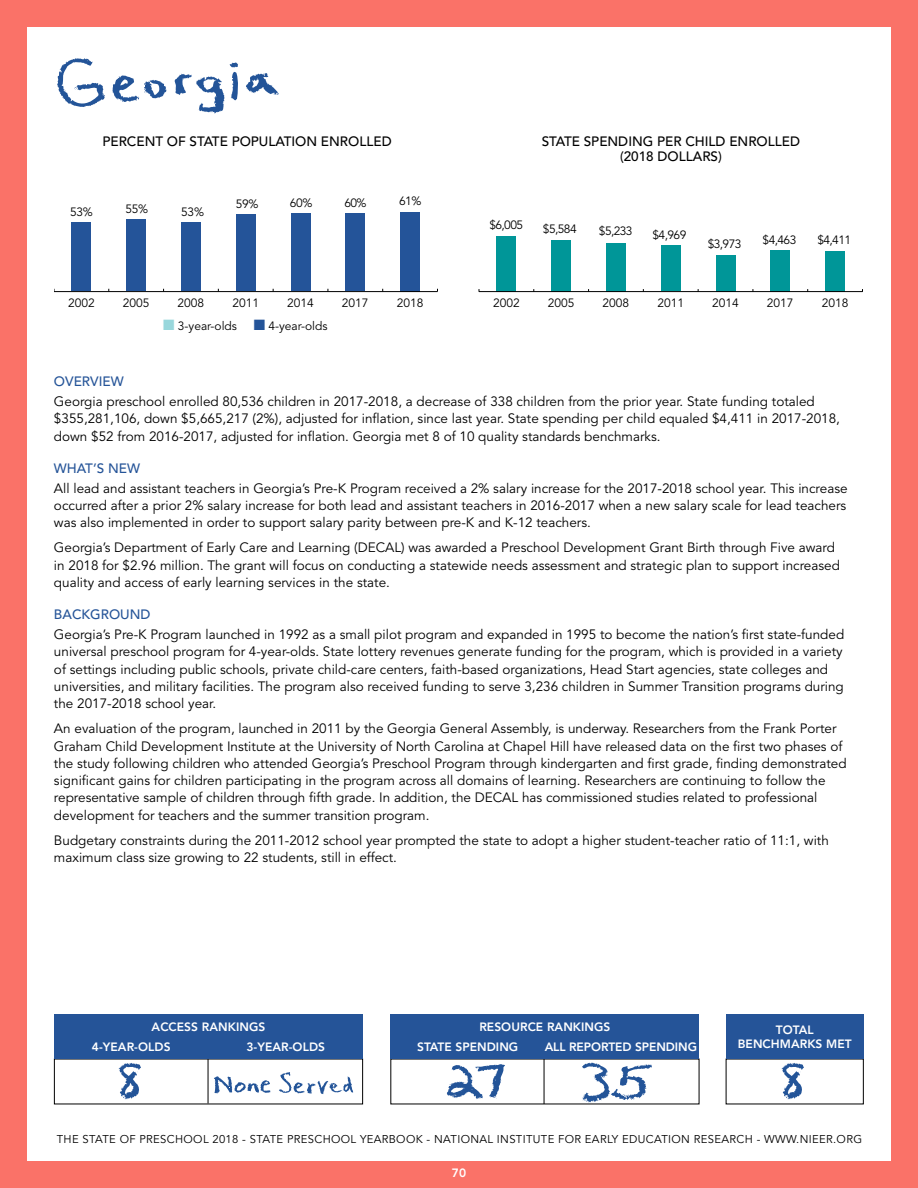
<style>
.page{position:relative;width:918px;height:1188px;background:#fa7268}
.page>*{position:absolute;margin:0;border:0;box-sizing:border-box;transform-origin:0 0}
.t1{font:13.5px/17.2px "Avenir";color:#000}
.t2{font:500 13.5px/15px "Avenir";color:#000;text-align:center}
.t3{font:500 13.5px "Avenir";color:#255498}
.t4{font:12px "Avenir";color:#000}
.t5{font:800 12px/20.1px "Avenir";letter-spacing:.005em;color:#fff}
.t6{font:11.25px "Avenir";letter-spacing:.03em;color:#000}
.s1{color:#98d7dc}
.s2{color:#245499}
</style>
<div class="page">
<div style="left:27px;top:27px;width:864px;height:1134px;background:#fff"></div>
<hr style="left:208px;top:1057px;width:1px;height:46px;background:#000">
<hr style="left:544px;top:1058px;width:1px;height:46px;background:#000">
<div style="left:54px;top:1014px;width:309px;height:45px;background:#255498"></div>
<div style="left:390px;top:1014px;width:309px;height:45px;background:#255498"></div>
<div style="left:726px;top:1014px;width:138px;height:45px;background:#255498"></div>
<div style="left:72px;top:222px;width:19px;height:69px;background:#245499"></div>
<div style="left:126px;top:220px;width:20px;height:71px;background:#245499"></div>
<div style="left:181px;top:222px;width:20px;height:69px;background:#245499"></div>
<div style="left:236px;top:214px;width:20px;height:77px;background:#245499"></div>
<div style="left:291px;top:213px;width:19px;height:78px;background:#245499"></div>
<div style="left:345px;top:213px;width:20px;height:78px;background:#245499"></div>
<div style="left:400px;top:212px;width:20px;height:79px;background:#245499"></div>
<div style="left:497px;top:236px;width:19px;height:55px;background:#009698"></div>
<div style="left:551px;top:240px;width:20px;height:51px;background:#009698"></div>
<div style="left:606px;top:243px;width:20px;height:48px;background:#009698"></div>
<div style="left:661px;top:246px;width:20px;height:45px;background:#009698"></div>
<div style="left:716px;top:255px;width:19px;height:36px;background:#009698"></div>
<div style="left:770px;top:250px;width:20px;height:41px;background:#009698"></div>
<div style="left:825px;top:251px;width:20px;height:40px;background:#009698"></div>
<hr style="left:54px;top:291px;width:384px;height:1px;background:#000">
<hr style="left:479px;top:291px;width:384px;height:1px;background:#000">
<svg style="left:214px;top:1076px;width:57px;height:18px"></svg>
<svg style="left:279px;top:1072px;width:74px;height:22px"></svg>
<svg style="left:57px;top:58px;width:48px;height:49px"></svg>
<svg style="left:246px;top:73px;width:33px;height:22px"></svg>
<svg style="left:112px;top:62px;width:126px;height:52px"></svg>
<svg style="left:782px;top:1063px;width:22px;height:36px"></svg>
<svg style="left:119px;top:1063px;width:22px;height:36px"></svg>
<svg style="left:582px;top:1063px;width:70px;height:39px"></svg>
<svg style="left:447px;top:1064px;width:58px;height:35px"></svg>
<p class="t2" style="left:102px;top:134px;width:291px">PERCENT OF STATE POPULATION ENROLLED</p>
<p class="t2" style="left:542px;top:134px;width:260px">STATE SPENDING PER CHILD ENROLLED (2018 DOLLARS)</p>
<p class="t4" style="left:70px;top:205px;width:24px">53%</p>
<p class="t4" style="left:125px;top:202px;width:24px">55%</p>
<p class="t4" style="left:181px;top:205px;width:24px">53%</p>
<p class="t4" style="left:236px;top:197px;width:24px">59%</p>
<p class="t4" style="left:290px;top:196px;width:24px">60%</p>
<p class="t4" style="left:344px;top:196px;width:24px">60%</p>
<p class="t4" style="left:399px;top:194px;width:24px">61%</p>
<p class="t4" style="left:489px;top:218px;width:35px">$6,005</p>
<p class="t4" style="left:543px;top:222px;width:35px">$5,584</p>
<p class="t4" style="left:599px;top:224px;width:35px">$5,233</p>
<p class="t4" style="left:653px;top:228px;width:35px">$4,969</p>
<p class="t4" style="left:708px;top:237px;width:35px">$3,973</p>
<p class="t4" style="left:763px;top:233px;width:35px">$4,463</p>
<p class="t4" style="left:817px;top:233px;width:35px">$4,411</p>
<p class="t4" style="left:68px;top:296px;width:28px">2002</p>
<p class="t4" style="left:123px;top:296px;width:28px">2005</p>
<p class="t4" style="left:178px;top:296px;width:28px">2008</p>
<p class="t4" style="left:232px;top:296px;width:28px">2011</p>
<p class="t4" style="left:287px;top:296px;width:28px">2014</p>
<p class="t4" style="left:342px;top:296px;width:28px">2017</p>
<p class="t4" style="left:397px;top:296px;width:28px">2018</p>
<p class="t4" style="left:493px;top:296px;width:28px">2002</p>
<p class="t4" style="left:548px;top:296px;width:28px">2005</p>
<p class="t4" style="left:603px;top:296px;width:28px">2008</p>
<p class="t4" style="left:657px;top:296px;width:28px">2011</p>
<p class="t4" style="left:712px;top:296px;width:28px">2014</p>
<p class="t4" style="left:767px;top:296px;width:28px">2017</p>
<p class="t4" style="left:822px;top:296px;width:28px">2018</p>
<p class="t4" style="left:163px;top:319px;width:166px"><span class="s1">■</span> 3-year-olds <span class="s2">■</span> 4-year-olds</p>
<p class="t3" style="left:54px;top:374px;width:71px">OVERVIEW</p>
<p class="t1" style="left:54px;top:393px;width:787px">Georgia preschool enrolled 80,536 children in 2017-2018, a decrease of 338 children from the prior year. State funding totaled $355,281,106, down $5,665,217 (2%), adjusted for inflation, since last year. State spending per child equaled $4,411 in 2017-2018, down $52 from 2016-2017, adjusted for inflation. Georgia met 8 of 10 quality standards benchmarks.</p>
<p class="t3" style="left:54px;top:460px;width:87px">WHAT’S NEW</p>
<p class="t1" style="left:54px;top:480px;width:795px;text-align:justify">All lead and assistant teachers in Georgia’s Pre-K Program received a 2% salary increase for the 2017-2018 school year. This increase occurred after a prior 2% salary increase for both lead and assistant teachers in 2016-2017 when a new salary scale for lead teachers was also implemented in order to support salary parity between pre-K and K-12 teachers.</p>
<p class="t1" style="left:54px;top:540px;width:787px">Georgia’s Department of Early Care and Learning (DECAL) was awarded a Preschool Development Grant Birth through Five award in 2018 for $2.96 million. The grant will focus on conducting a statewide needs assessment and strategic plan to support increased quality and access of early learning services in the state.</p>
<p class="t3" style="left:54px;top:607px;width:98px">BACKGROUND</p>
<p class="t1" style="left:54px;top:626px;width:792px">Georgia’s Pre-K Program launched in 1992 as a small pilot program and expanded in 1995 to become the nation’s first state-funded universal preschool program for 4-year-olds. State lottery revenues generate funding for the program, which is provided in a variety of settings including public schools, private child-care centers, faith-based organizations, Head Start agencies, state colleges and universities, and military facilities. The program also received funding to serve 3,236 children in Summer Transition programs during the 2017-2018 school year.</p>
<p class="t1" style="left:54px;top:721px;width:794px">An evaluation of the program, launched in 2011 by the Georgia General Assembly, is underway. Researchers from the Frank Porter Graham Child Development Institute at the University of North Carolina at Chapel Hill have released data on the first two phases of the study following children who attended Georgia’s Preschool Program through kindergarten and first grade, finding demonstrated significant gains for children participating in the program across all domains of learning. Researchers are continuing to follow the representative sample of children through fifth grade. In addition, the DECAL has commissioned studies related to professional development for teachers and the summer transition program.</p>
<p class="t1" style="left:54px;top:832px;width:776px">Budgetary constraints during the 2011-2012 school year prompted the state to adopt a higher student-teacher ratio of 11:1, with maximum class size growing to 22 students, still in effect.</p>
<p class="t5" style="left:92px;top:1017px;width:175px;text-indent:60px">ACCESS RANKINGS<br>4-YEAR-OLDS</p>
<p class="t5" style="left:246px;top:1037px;width:80px">3-YEAR-OLDS</p>
<p class="t5" style="left:417px;top:1017px;width:195px;text-indent:62px">RESOURCE RANKINGS<br>STATE SPENDING</p>
<p class="t5" style="left:545px;top:1037px;width:154px">ALL REPORTED SPENDING</p>
<p class="t5" style="left:738px;top:1023px;width:115px;line-height:13.5px;text-align:center">TOTAL<br>BENCHMARKS MET</p>
<p class="t6" style="left:57px;top:1132px;width:807px">THE STATE OF PRESCHOOL 2018 - STATE PRESCHOOL YEARBOOK - NATIONAL INSTITUTE FOR EARLY EDUCATION RESEARCH - WWW.NIEER.ORG</p>
<p class="t5" style="left:452px;top:1163px;width:16px">70</p>
</div>
